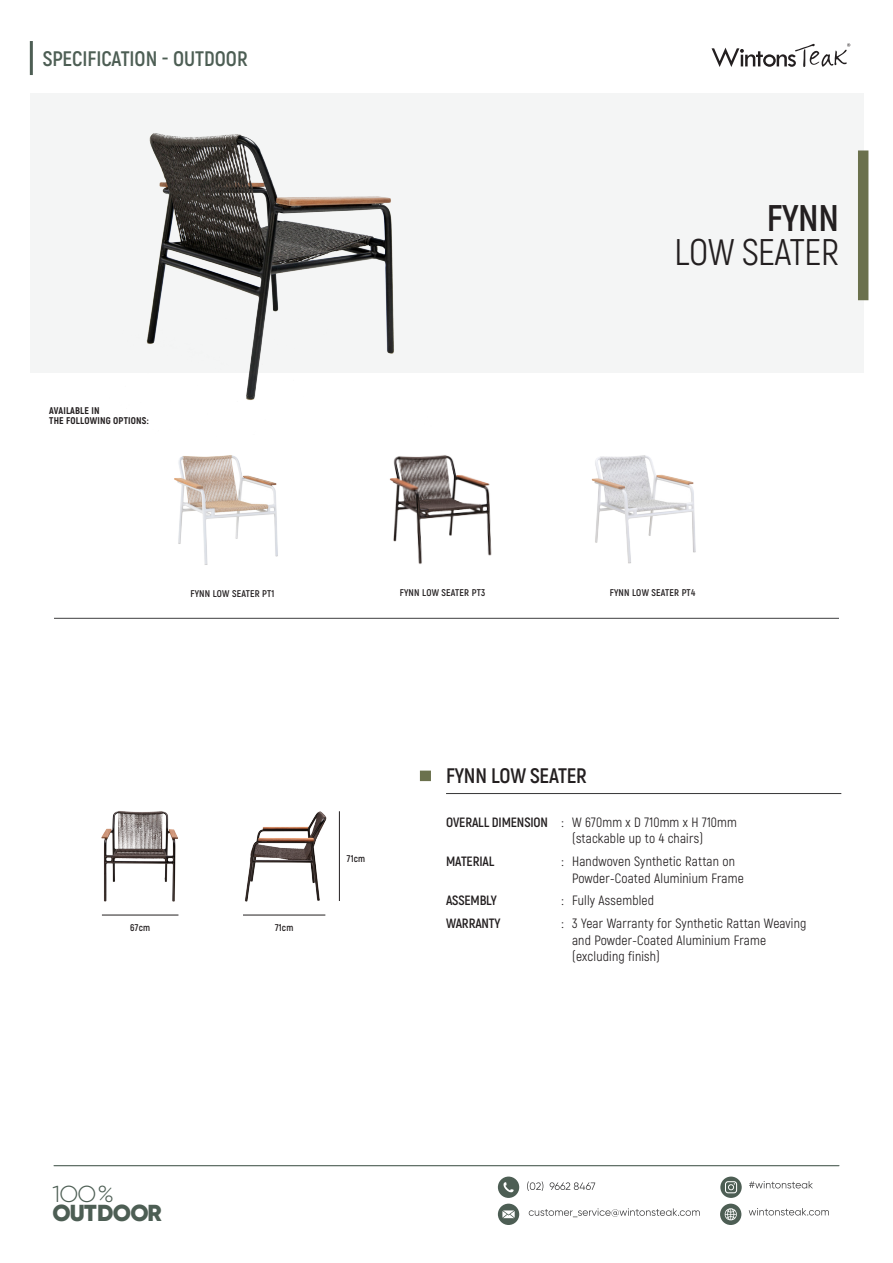
<style>
.page{position:relative;width:893px;height:1263px;background:#fff}
.page>*{position:absolute;margin:0;border:0;box-sizing:border-box;transform-origin:0 0}
.Product_Name{font:37.05px/34.2px "Akrobat";letter-spacing:-.01em;color:#231f20;text-align:right}
.GC__Headline__1_-_h{font:900 23.1px/19.2px "Gilroy";letter-spacing:-.03em;color:#4d5e54}
.t1{font:700 21px "Akrobat";color:#4d5e54}
.Product_Copy{font:700 21px "Akrobat";letter-spacing:-.01em;color:#231f20}
.Product_Copy-2{font:13.5px/16.5px "Akrobat";letter-spacing:.015em;color:#231f20}
.Product_Copy-3{font:700 13.5px "Akrobat";letter-spacing:-.01em;color:#231f20}
.t2{font:700 9.75px "Akrobat";letter-spacing:.02em;color:#231f20}
.t3{font:800 9.75px/10.5px "Akrobat";letter-spacing:.02em;color:#231f20}
.s1{font-weight:700}
.s2{font-weight:300}
</style>
<div class="page">
<div style="left:30px;top:93px;width:833px;height:279px;background:#f4f5f5"></div>
<div style="left:858px;top:150px;width:10px;height:150px;background:#6b714d"></div>
<img style="left:105px;top:133px;width:355px;height:267px">
<svg style="left:711px;top:43px;width:139px;height:24px"></svg>
<hr style="left:54px;top:618px;width:785px;height:1px;background:#3e3e3f">
<hr style="left:30px;top:41px;width:3px;height:34px;background:#4d5e54">
<div style="left:498px;top:1176px;width:21px;height:22px;background:#4d5e54;border-radius:50%"></div>
<svg style="left:503px;top:1182px;width:11px;height:10px"></svg>
<svg style="left:527px;top:1181px;width:68px;height:10px"></svg>
<svg style="left:720px;top:1176px;width:22px;height:22px"></svg>
<svg style="left:725px;top:1181px;width:12px;height:12px"></svg>
<svg style="left:749px;top:1181px;width:64px;height:7px"></svg>
<div style="left:498px;top:1203px;width:21px;height:22px;background:#4d5e54;border-radius:50%"></div>
<svg style="left:502px;top:1210px;width:13px;height:8px"></svg>
<svg style="left:529px;top:1208px;width:171px;height:9px"></svg>
<div style="left:720px;top:1203px;width:21px;height:22px;background:#4d5e54;border-radius:50%"></div>
<svg style="left:724px;top:1208px;width:13px;height:13px"></svg>
<svg style="left:749px;top:1208px;width:80px;height:7px"></svg>
<hr style="left:54px;top:1165px;width:785px;height:1px;background:#4d5e54">
<hr style="left:446px;top:793px;width:395px;height:1px;background:#3e3e3f">
<div style="left:420px;top:771px;width:11px;height:10px;background:#6b714d"></div>
<img style="left:174px;top:455px;width:104px;height:110px">
<img style="left:389px;top:455px;width:103px;height:109px">
<img style="left:591px;top:455px;width:105px;height:109px">
<img style="left:101px;top:811px;width:77px;height:91px">
<img style="left:245px;top:811px;width:94px;height:91px">
<hr style="left:339px;top:811px;width:1px;height:90px;background:#231f20">
<hr style="left:243px;top:915px;width:82px;height:1px;background:#231f20">
<hr style="left:102px;top:915px;width:76px;height:1px;background:#231f20">
<p class="t1" style="left:43px;top:45px;width:206px">SPECIFICATION - OUTDOOR</p>
<p class="t3" style="left:49px;top:405px;width:101px">AVAILABLE IN<br>THE FOLLOWING OPTIONS:</p>
<p class="t2" style="left:190px;top:588px;width:86px">FYNN LOW SEATER PT1</p>
<p class="Product_Name" style="left:675px;top:201px;width:166px"><span class="s1">FYNN<br></span>LOW SEATER</p>
<p class="t2" style="left:400px;top:586px;width:87px">FYNN LOW SEATER PT3</p>
<p class="t2" style="left:610px;top:586px;width:87px">FYNN LOW SEATER PT4</p>
<p class="t2" style="left:130px;top:921px;width:21px">67cm</p>
<p class="t2" style="left:275px;top:921px;width:20px">71cm</p>
<p class="t2" style="left:347px;top:852px;width:20px">71cm</p>
<p class="Product_Copy" style="left:446px;top:763px;width:142px">FYNN LOW SEATER</p>
<p class="Product_Copy-2" style="left:572px;top:814px;width:166px;text-indent:-126px"><span class="s1">OVERALL DIMENSION</span> : W 670mm x D 710mm x H 710mm (stackable up to 4 chairs)</p>
<p class="Product_Copy-3" style="left:446px;top:853px;width:50px">MATERIAL</p>
<p class="Product_Copy-2" style="left:572px;top:853px;width:173px;text-indent:-11px">: Handwoven Synthetic Rattan on<br>Powder-Coated Aluminium Frame</p>
<p class="Product_Copy-3" style="left:446px;top:892px;width:52px">ASSEMBLY</p>
<p class="Product_Copy-2" style="left:562px;top:892px;width:94px">: Fully Assembled</p>
<p class="Product_Copy-3" style="left:446px;top:915px;width:56px">WARRANTY</p>
<p class="Product_Copy-2" style="left:572px;top:915px;width:236px;text-indent:-11px">: 3 Year Warranty for Synthetic Rattan Weaving and Powder-Coated Aluminium Frame (excluding finish)</p>
<p class="GC__Headline__1_-_h" style="left:52px;top:1184px;width:111px"><span class="s2">1OO%<br></span>OUTDOOR</p>
</div>
